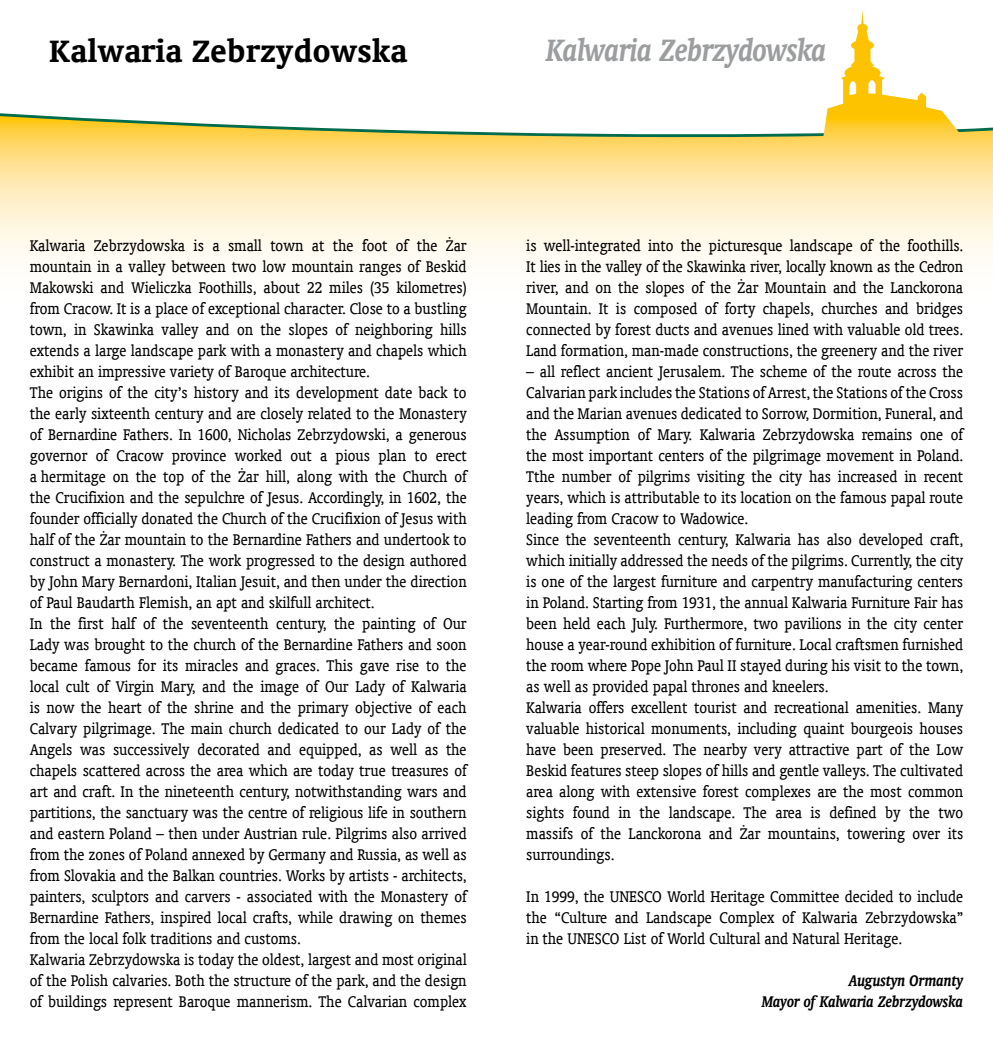
<style>
.page{position:relative;width:993px;height:1042px;background:#fff}
.page>*{position:absolute;margin:0;border:0;box-sizing:border-box;transform-origin:0 0}
.t1{font:700 35px "Oranda EU";letter-spacing:.01em;color:#000}
.t2{font:italic 700 35px "Oranda EU";letter-spacing:-.01em;color:#9b9d9e;scale:.9 1}
.t3{font:17.5px/21px "Oranda EU";color:#000;scale:.9 1}
.t4{font:italic 700 17.5px/21px "Oranda EU";color:#000;text-align:right;scale:.9 1}
</style>
<div class="page">
<svg style="left:0;top:10px;width:992px;height:248px"></svg>
<h1 class="t1" style="left:50px;top:30px;width:359px">Kalwaria Zebrzydowska</h1>
<h1 class="t2" style="left:546px;top:30px;width:313px">Kalwaria Zebrzydowska</h1>
<p class="t3" style="left:30px;top:235px;width:487px">Kalwaria Zebrzydowska is a small town at the foot of the Żar mountain in a valley between two low mountain ranges of Beskid Makowski and Wieliczka Foothills, about 22 miles (35 kilometres) from Cracow. It is a place of exceptional character. Close to a bustling town, in Skawinka valley and on the slopes of neighboring hills extends a large landscape park with a monastery and chapels which exhibit an impressive variety of Baroque architecture.<br>The origins of the city’s history and its development date back to the early sixteenth century and are closely related to the Monastery of Bernardine Fathers. In 1600, Nicholas Zebrzydowski, a generous governor of Cracow province worked out a pious plan to erect a hermitage on the top of the Żar hill, along with the Church of the Crucifixion and the sepulchre of Jesus. Accordingly, in 1602, the founder officially donated the Church of the Crucifixion of Jesus with half of the Żar mountain to the Bernardine Fathers and undertook to construct a monastery. The work progressed to the design authored by John Mary Bernardoni, Italian Jesuit, and then under the direction of Paul Baudarth Flemish, an apt and skilfull architect.<br>In the first half of the seventeenth century, the painting of Our Lady was brought to the church of the Bernardine Fathers and soon became famous for its miracles and graces. This gave rise to the local cult of Virgin Mary, and the image of Our Lady of Kalwaria is now the heart of the shrine and the primary objective of each Calvary pilgrimage. The main church dedicated to our Lady of the Angels was successively decorated and equipped, as well as the chapels scattered across the area which are today true treasures of art and craft. In the nineteenth century, notwithstanding wars and partitions, the sanctuary was the centre of religious life in southern and eastern Poland – then under Austrian rule. Pilgrims also arrived from the zones of Poland annexed by Germany and Russia, as well as from Slovakia and the Balkan countries. Works by artists - architects, painters, sculptors and carvers - associated with the Monastery of Bernardine Fathers, inspired local crafts, while drawing on themes from the local folk traditions and customs.<br>Kalwaria Zebrzydowska is today the oldest, largest and most original of the Polish calvaries. Both the structure of the park, and the design of buildings represent Baroque mannerism. The Calvarian complex</p>
<p class="t3" style="left:526px;top:235px;width:487px;text-align:justify">is well-integrated into the picturesque landscape of the foothills.<br>It lies in the valley of the Skawinka river, locally known as the Cedron river, and on the slopes of the Żar Mountain and the Lanckorona Mountain. It is composed of forty chapels, churches and bridges connected by forest ducts and avenues lined with valuable old trees.<br>Land formation, man-made constructions, the greenery and the river</p>
<p class="t3" style="left:526px;top:361px;width:487px">– all reflect ancient Jerusalem. The scheme of the route across the Calvarian park includes the Stations of Arrest, the Stations of the Cross and the Marian avenues dedicated to Sorrow, Dormition, Funeral, and the Assumption of Mary. Kalwaria Zebrzydowska remains one of the most important centers of the pilgrimage movement in Poland.<br>Tthe number of pilgrims visiting the city has increased in recent years, which is attributable to its location on the famous papal route leading from Cracow to Wadowice.<br>Since the seventeenth century, Kalwaria has also developed craft, which initially addressed the needs of the pilgrims. Currently, the city is one of the largest furniture and carpentry manufacturing centers in Poland. Starting from 1931, the annual Kalwaria Furniture Fair has been held each July. Furthermore, two pavilions in the city center house a year-round exhibition of furniture. Local craftsmen furnished the room where Pope John Paul II stayed during his visit to the town, as well as provided papal thrones and kneelers.<br>Kalwaria offers excellent tourist and recreational amenities. Many valuable historical monuments, including quaint bourgeois houses have been preserved. The nearby very attractive part of the Low Beskid features steep slopes of hills and gentle valleys. The cultivated area along with extensive forest complexes are the most common sights found in the landscape. The area is defined by the two massifs of the Lanckorona and Żar mountains, towering over its surroundings.</p>
<p class="t3" style="left:526px;top:886px;width:487px;text-align:justify">In 1999, the UNESCO World Heritage Committee decided to include the “Culture and Landscape Complex of Kalwaria Zebrzydowska” in the UNESCO List of World Cultural and Natural Heritage.</p>
<p class="t4" style="left:761px;top:970px;width:225px">Augustyn Ormanty<br>Mayor of Kalwaria Zebrzydowska</p>
</div>
